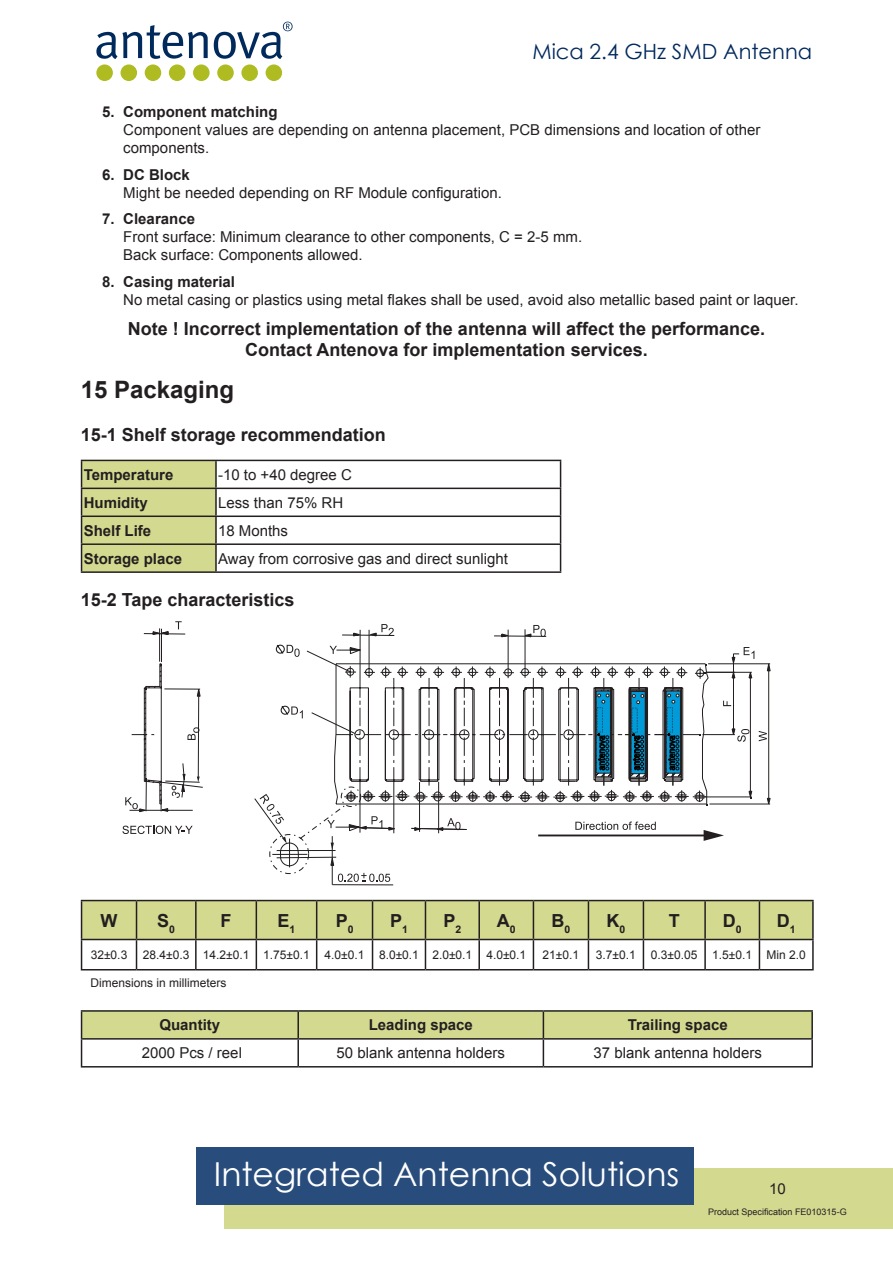
<style>
.page{position:relative;width:893px;height:1263px;background:#fff}
.page>*{position:absolute;margin:0;border:0;box-sizing:border-box;transform-origin:0 0}
.t1{font:33px "Century Gothic";color:#fff}
.t2{font:700 24px "Arial";color:#231f20}
.t3{font:21px "Century Gothic";color:#00295c}
.t4{font:700 18px/21.6px "Arial";color:#231f20;text-align:center}
.t5{font:15px/18px "Arial";color:#231f20}
.t6{font:700 15px "Arial";color:#231f20}
.t7{font:12px "Arial";color:#231f20}
.t8{font:9px "Arial";color:#231f20}
</style>
<div class="page">
<svg style="left:96px;top:25px;width:112px;height:34px"></svg>
<svg style="left:214px;top:22px;width:79px;height:37px"></svg>
<div style="left:96px;top:64px;width:17px;height:17px;background:#aebc21;border-radius:50%"></div>
<div style="left:266px;top:64px;width:16px;height:17px;background:#aebc21;border-radius:50%"></div>
<div style="left:241px;top:64px;width:17px;height:17px;background:#aebc21;border-radius:50%"></div>
<div style="left:217px;top:64px;width:17px;height:17px;background:#aebc21;border-radius:50%"></div>
<div style="left:193px;top:64px;width:17px;height:17px;background:#aebc21;border-radius:50%"></div>
<div style="left:169px;top:64px;width:16px;height:17px;background:#aebc21;border-radius:50%"></div>
<div style="left:145px;top:64px;width:16px;height:17px;background:#aebc21;border-radius:50%"></div>
<div style="left:121px;top:64px;width:16px;height:17px;background:#aebc21;border-radius:50%"></div>
<div style="left:224px;top:1168px;width:669px;height:61px;background:#d3d98f"></div>
<div style="left:197px;top:1148px;width:497px;height:57px;background:#284c7b"></div>
<hr style="left:216px;top:460px;width:345px;height:1px;background:#231f20">
<hr style="left:215px;top:461px;width:2px;height:27px;background:#231f20">
<hr style="left:216px;top:488px;width:345px;height:1px;background:#231f20">
<hr style="left:215px;top:489px;width:2px;height:26px;background:#231f20">
<hr style="left:216px;top:515px;width:345px;height:2px;background:#231f20">
<hr style="left:215px;top:517px;width:2px;height:26px;background:#231f20">
<svg style="left:81px;top:460px;width:135px;height:111px"></svg>
<hr style="left:216px;top:543px;width:345px;height:2px;background:#231f20">
<hr style="left:215px;top:545px;width:2px;height:26px;background:#231f20">
<svg style="left:560px;top:461px;width:1px;height:110px"></svg>
<hr style="left:81px;top:571px;width:135px;height:2px;background:#231f20">
<hr style="left:216px;top:571px;width:345px;height:2px;background:#231f20">
<svg style="left:122px;top:826px;width:71px;height:8px"></svg>
<svg style="left:125px;top:621px;width:78px;height:192px"></svg>
<svg style="left:254px;top:624px;width:516px;height:261px"></svg>
<hr style="left:759px;top:900px;width:55px;height:1px;background:#231f20">
<hr style="left:812px;top:901px;width:2px;height:38px;background:#231f20">
<hr style="left:759px;top:939px;width:55px;height:1px;background:#231f20">
<svg style="left:81px;top:900px;width:732px;height:69px"></svg>
<hr style="left:812px;top:940px;width:2px;height:29px;background:#231f20">
<hr style="left:81px;top:969px;width:56px;height:1px;background:#231f20">
<hr style="left:137px;top:969px;width:59px;height:1px;background:#231f20">
<hr style="left:196px;top:969px;width:60px;height:1px;background:#231f20">
<hr style="left:256px;top:969px;width:61px;height:1px;background:#231f20">
<hr style="left:317px;top:969px;width:56px;height:1px;background:#231f20">
<hr style="left:373px;top:969px;width:52px;height:1px;background:#231f20">
<hr style="left:425px;top:969px;width:54px;height:1px;background:#231f20">
<hr style="left:479px;top:969px;width:54px;height:1px;background:#231f20">
<hr style="left:533px;top:969px;width:55px;height:1px;background:#231f20">
<hr style="left:588px;top:969px;width:55px;height:1px;background:#231f20">
<hr style="left:643px;top:969px;width:62px;height:1px;background:#231f20">
<hr style="left:705px;top:969px;width:54px;height:1px;background:#231f20">
<hr style="left:759px;top:969px;width:55px;height:1px;background:#231f20">
<hr style="left:81px;top:1010px;width:217px;height:2px;background:#231f20">
<hr style="left:298px;top:1010px;width:245px;height:2px;background:#231f20">
<hr style="left:543px;top:1010px;width:270px;height:2px;background:#231f20">
<hr style="left:811px;top:1012px;width:2px;height:26px;background:#231f20">
<hr style="left:543px;top:1038px;width:270px;height:1px;background:#231f20">
<svg style="left:81px;top:1011px;width:731px;height:55px"></svg>
<hr style="left:811px;top:1039px;width:2px;height:27px;background:#231f20">
<hr style="left:81px;top:1066px;width:217px;height:1px;background:#231f20">
<hr style="left:298px;top:1066px;width:245px;height:1px;background:#231f20">
<hr style="left:543px;top:1066px;width:270px;height:1px;background:#231f20">
<h3 class="t3" style="left:532px;top:37px;width:281px">Mica 2.4 GHz SMD Antenna</h3>
<p class="t6" style="left:123px;top:102px;width:156px">Component matching</p>
<p class="t5" style="left:123px;top:121px;width:639px">Component values are depending on antenna placement, PCB dimensions and location of other components.</p>
<p class="t6" style="left:123px;top:165px;width:68px">DC Block</p>
<p class="t5" style="left:123px;top:184px;width:380px">Might be needed depending on RF Module configuration.</p>
<p class="t6" style="left:123px;top:209px;width:73px">Clearance</p>
<p class="t5" style="left:123px;top:228px;width:460px">Front surface: Minimum clearance to other components, C = 2-5 mm.<br>Back surface: Components allowed.</p>
<p class="t6" style="left:123px;top:272px;width:113px">Casing material</p>
<p class="t5" style="left:123px;top:291px;width:677px">No metal casing or plastics using metal flakes shall be used, avoid also metallic based paint or laquer.</p>
<p class="t4" style="left:128px;top:318px;width:639px">Note ! Incorrect implementation of the antenna will affect the performance.<br>Contact Antenova for implementation services.</p>
<h2 class="t2" style="left:81px;top:374px;width:155px">15 Packaging</h2>
<p class="t4" style="left:81px;top:424px;width:307px">15-1 Shelf storage recommendation</p>
<p class="t6" style="left:84px;top:465px;width:91px">Temperature</p>
<p class="t5" style="left:218px;top:466px;width:135px">-10 to +40 degree C</p>
<p class="t6" style="left:84px;top:493px;width:66px">Humidity</p>
<p class="t5" style="left:218px;top:494px;width:127px">Less than 75% RH</p>
<p class="t6" style="left:84px;top:520px;width:69px">Shelf Life</p>
<p class="t5" style="left:218px;top:522px;width:72px">18 Months</p>
<p class="t6" style="left:84px;top:548px;width:100px">Storage place</p>
<p class="t5" style="left:218px;top:549px;width:291px">Away from corrosive gas and direct sunlight</p>
<p class="t4" style="left:81px;top:589px;width:215px">15-2 Tape characteristics</p>
<p class="t6" style="left:102px;top:102px;width:14px">5.</p>
<p class="t6" style="left:102px;top:165px;width:14px">6.</p>
<p class="t6" style="left:102px;top:209px;width:14px">7.</p>
<p class="t6" style="left:102px;top:272px;width:14px">8.</p>
<p class="t4" style="left:101px;top:910px;width:18px">W</p>
<p class="t4" style="left:157px;top:910px;width:19px">S<sub>0</sub></p>
<p class="t4" style="left:221px;top:910px;width:12px">F</p>
<p class="t4" style="left:278px;top:910px;width:19px">E<sub>1</sub></p>
<p class="t4" style="left:336px;top:910px;width:19px">P<sub>0</sub></p>
<p class="t4" style="left:390px;top:910px;width:19px">P<sub>1</sub></p>
<p class="t4" style="left:443px;top:910px;width:19px">P<sub>2</sub></p>
<p class="t4" style="left:497px;top:910px;width:20px">A<sub>0</sub></p>
<p class="t4" style="left:551px;top:910px;width:20px">B<sub>0</sub></p>
<p class="t4" style="left:606px;top:910px;width:20px">K<sub>0</sub></p>
<p class="t4" style="left:669px;top:910px;width:12px">T</p>
<p class="t4" style="left:723px;top:910px;width:20px">D<sub>0</sub></p>
<p class="t4" style="left:777px;top:910px;width:20px">D<sub>1</sub></p>
<p class="t7" style="left:91px;top:947px;width:38px">32±0.3</p>
<p class="t7" style="left:143px;top:947px;width:385px">28.4±0.3 14.2±0.1 1.75±0.1 4.0±0.1 8.0±0.1 2.0±0.1 4.0±0.1</p>
<p class="t7" style="left:543px;top:947px;width:38px">21±0.1</p>
<p class="t7" style="left:596px;top:947px;width:41px">3.7±0.1</p>
<p class="t7" style="left:651px;top:947px;width:156px">0.3±0.05 1.5±0.1 Min 2.0</p>
<p class="t7" style="left:90px;top:975px;width:138px">Dimensions in millimeters</p>
<p class="t6" style="left:159px;top:1015px;width:62px">Quantity</p>
<p class="t6" style="left:369px;top:1015px;width:106px">Leading space</p>
<p class="t6" style="left:628px;top:1015px;width:102px">Trailing space</p>
<p class="t5" style="left:142px;top:1044px;width:102px">2000 Pcs / reel</p>
<p class="t5" style="left:337px;top:1044px;width:170px">50 blank antenna holders</p>
<p class="t5" style="left:594px;top:1044px;width:170px">37 blank antenna holders</p>
<h1 class="t1" style="left:214px;top:1150px;width:467px">Integrated Antenna Solutions</h1>
<p class="t5" style="left:769px;top:1180px;width:18px">10</p>
<p class="t8" style="left:708px;top:1206px;width:140px">Product Specification FE010315-G</p>
</div>
